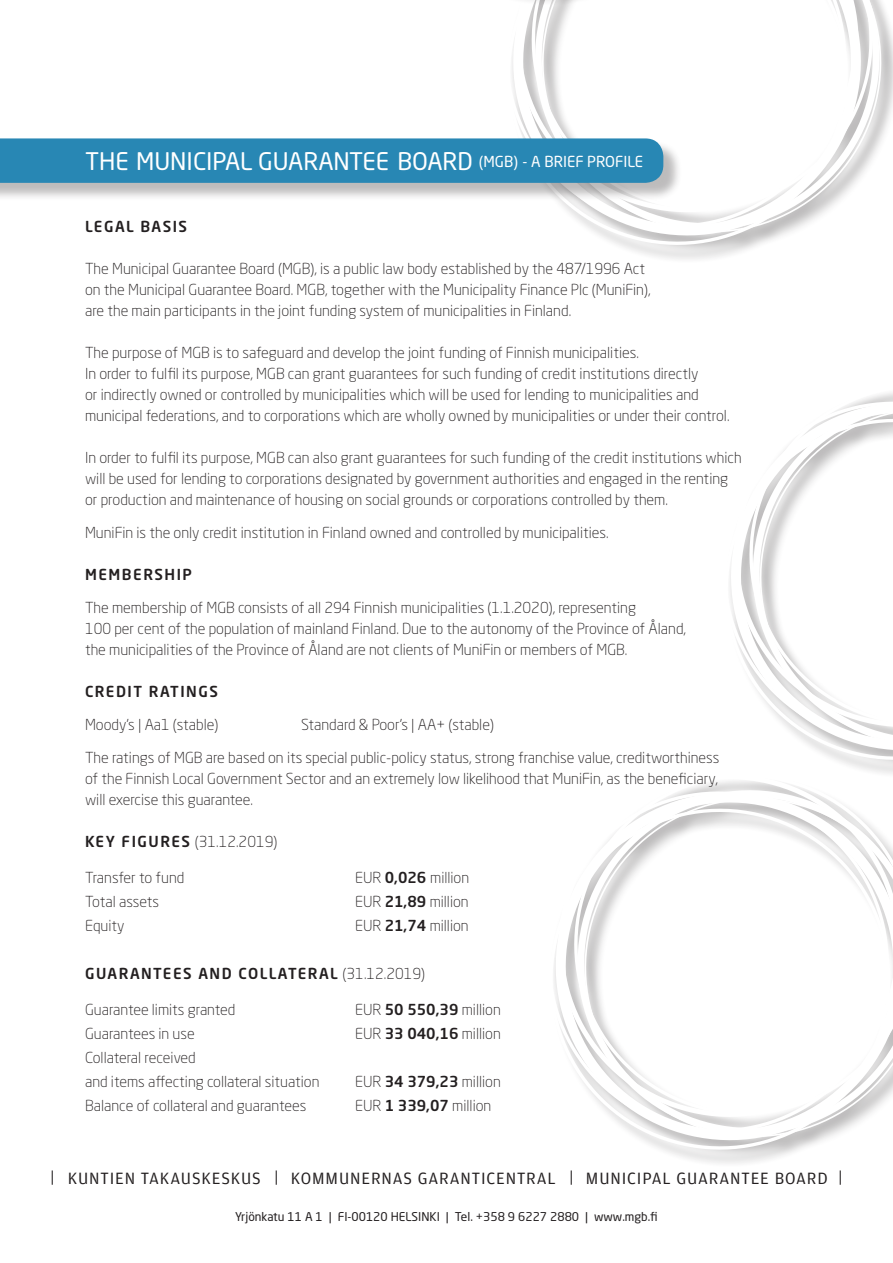
<style>
.page{position:relative;width:893px;height:1263px;background:#fff}
.page>*{position:absolute;margin:0;border:0;box-sizing:border-box;transform-origin:0 0}
.t1{font:24px "Neo Sans Std";color:#fff}
.t2{font:17.4px "Amplitude";letter-spacing:.05em;color:#231f20}
.t3{font:300 15px/21px "Neo Sans Std";color:#231f20}
.t4{font:500 15px "Neo Sans Std";letter-spacing:.1em;color:#231f20}
.t5{font:12px "Neo Sans Std";color:#231f20}
.s1{font-size:15px}
.s2{font-weight:500}
.s3{font-weight:300}
</style>
<div class="page">
<svg style="left:742px;top:392px;width:151px;height:362px"></svg>
<svg style="left:633px;top:250px;width:110px;height:9px"></svg>
<svg style="left:524px;top:0;width:369px;height:250px"></svg>
<svg style="left:827px;top:755px;width:66px;height:17px"></svg>
<svg style="left:678px;top:1155px;width:104px;height:9px"></svg>
<svg style="left:567px;top:781px;width:326px;height:374px"></svg>
<div style="left:368px;top:0;width:392px;height:5px;background:#231f20;opacity:.3"></div>
<div style="left:0;top:140px;width:682px;height:61px;background:#231f20;opacity:.3"></div>
<div style="left:0;top:138px;width:663px;height:45px;background:#2887b4"></div>
<h1 class="t1" style="left:85px;top:147px;width:560px">THE MUNICIPAL GUARANTEE BOARD <span class="s1">(MGB) - A BRIEF PROFILE</span></h1>
<p class="t4" style="left:85px;top:217px;width:104px">LEGAL BASIS</p>
<p class="t3" style="left:85px;top:258px;width:567px">The Municipal Guarantee Board (MGB), is a public law body established by the 487/1996 Act on the Municipal Guarantee Board. MGB, together with the Municipality Finance Plc (MuniFin), are the main participants in the joint funding system of municipalities in Finland.</p>
<p class="t3" style="left:85px;top:342px;width:646px">The purpose of MGB is to safeguard and develop the joint funding of Finnish municipalities.<br>In order to fulfil its purpose, MGB can grant guarantees for such funding of credit institutions directly<br>or indirectly owned or controlled by municipalities which will be used for lending to municipalities and municipal federations, and to corporations which are wholly owned by municipalities or under their control.</p>
<p class="t3" style="left:85px;top:447px;width:658px">In order to fulfil its purpose, MGB can also grant guarantees for such funding of the credit institutions which will be used for lending to corporations designated by government authorities and engaged in the renting or production and maintenance of housing on social grounds or corporations controlled by them.</p>
<p class="t3" style="left:85px;top:522px;width:525px">MuniFin is the only credit institution in Finland owned and controlled by municipalities.</p>
<p class="t4" style="left:85px;top:565px;width:108px">MEMBERSHIP</p>
<p class="t3" style="left:85px;top:597px;width:603px">The membership of MGB consists of all 294 Finnish municipalities (1.1.2020), representing<br>100 per cent of the population of mainland Finland. Due to the autonomy of the Province of Åland, the municipalities of the Province of Åland are not clients of MuniFin or members of MGB.</p>
<p class="t4" style="left:85px;top:682px;width:134px">CREDIT RATINGS</p>
<p class="t3" style="left:85px;top:714px;width:135px">Moody’s | Aa1 (stable)</p>
<p class="t3" style="left:301px;top:714px;width:194px">Standard &amp; Poor’s | AA+ (stable)</p>
<p class="t3" style="left:85px;top:747px;width:636px;text-align:justify">The ratings of MGB are based on its special public-policy status, strong franchise value, creditworthiness of the Finnish Local Government Sector and an extremely low likelihood that MuniFin, as the beneficiary, will exercise this guarantee.</p>
<p class="t3" style="left:85px;top:831px;width:194px"><span class="s2">KEY FIGURES</span> (31.12.2019)</p>
<p class="t3" style="left:85px;top:867px;width:101px">Transfer to fund</p>
<p class="t3" style="left:355px;top:867px;width:116px">EUR <span class="s2">0,026</span> million</p>
<p class="t3" style="left:85px;top:891px;width:76px">Total assets</p>
<p class="t3" style="left:355px;top:891px;width:115px">EUR <span class="s2">21,89</span> million</p>
<p class="t3" style="left:85px;top:915px;width:41px">Equity</p>
<p class="t3" style="left:355px;top:915px;width:115px">EUR <span class="s2">21,74</span> million</p>
<p class="t4" style="left:85px;top:964px;width:342px">GUARANTEES AND COLLATERAL <span class="s3">(31.12.2019)</span></p>
<p class="t3" style="left:85px;top:999px;width:152px">Guarantee limits granted</p>
<p class="t3" style="left:355px;top:999px;width:147px">EUR <span class="s2">50 550,39</span> million</p>
<p class="t3" style="left:85px;top:1023px;width:111px">Guarantees in use</p>
<p class="t3" style="left:355px;top:1023px;width:147px">EUR <span class="s2">33 040,16</span> million</p>
<p class="t3" style="left:85px;top:1045px;width:236px;line-height:24px">Collateral received<br>and items affecting collateral situation</p>
<p class="t3" style="left:355px;top:1071px;width:147px">EUR <span class="s2">34 379,23</span> million</p>
<p class="t3" style="left:85px;top:1095px;width:223px">Balance of collateral and guarantees</p>
<p class="t3" style="left:355px;top:1095px;width:138px">EUR <span class="s2">1 339,07</span> million</p>
<p class="t2" style="left:51px;top:1168px;width:793px">| KUNTIEN TAKAUSKESKUS | KOMMUNERNAS GARANTICENTRAL | MUNICIPAL GUARANTEE BOARD |</p>
<p class="t5" style="left:235px;top:1210px;width:424px">Yrjönkatu 11 A 1 | FI-00120 HELSINKI | Tel. +358 9 6227 2880 | www.mgb.fi</p>
</div>
